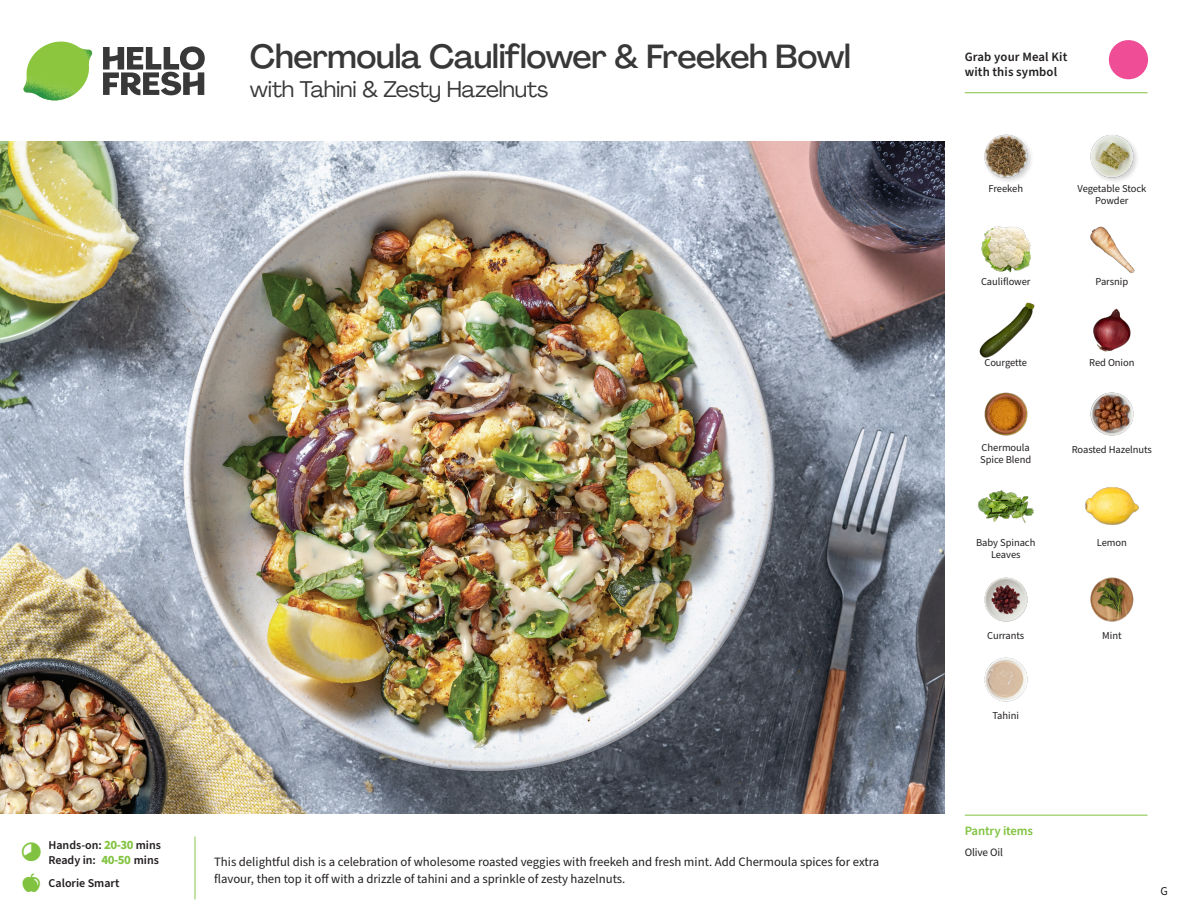
<style>
.page{position:relative;width:1188px;height:918px;background:#fff}
.page>*{position:absolute;margin:0;border:0;box-sizing:border-box;transform-origin:0 0}
._15_Titel_UK{font:500 33px "Agrandir";letter-spacing:-.01em;color:#383839}
._15_Titel_UK-2{font:22.5px "Agrandir";letter-spacing:-.01em;color:#383839}
._16_StepsText_OLD{font:12.75px/16.5px "Source Sans Pro";color:#231f20}
.t1{font:600 12.75px/15px "Source Sans Pro";letter-spacing:.01em;color:#231f20}
._04_Headers_Front{font:600 12.75px "Source Sans Pro";letter-spacing:-.01em;color:#81c340}
._04_Intro{font:600 12px "Source Sans Pro";color:#231f20}
.t2{font:12px "Source Sans Pro";color:#231f20}
._05_Pantry{font:11.25px "Source Sans Pro";letter-spacing:-.01em;color:#231f20}
._18_FRONT_ingredient{font:10.5px/12px "Source Sans Pro";letter-spacing:-.005em;color:#231f20;text-align:center}
.s1{font-weight:700;font-size:12.75px;color:#81c340}
</style>
<div class="page">
<svg style="left:103px;top:46px;width:102px;height:49px"></svg>
<img style="left:23px;top:42px;width:69px;height:59px">
<img style="left:0;top:142px;width:945px;height:672px">
<img style="left:1093px;top:308px;width:38px;height:44px">
<img style="left:1090px;top:577px;width:44px;height:45px">
<img style="left:984px;top:392px;width:44px;height:44px">
<img style="left:1090px;top:392px;width:44px;height:44px">
<img style="left:984px;top:577px;width:44px;height:45px">
<img style="left:1084px;top:487px;width:55px;height:38px">
<img style="left:984px;top:657px;width:44px;height:45px">
<img style="left:979px;top:302px;width:55px;height:56px">
<img style="left:981px;top:225px;width:50px;height:48px">
<img style="left:1090px;top:226px;width:45px;height:48px">
<img style="left:984px;top:134px;width:48px;height:48px">
<img style="left:1090px;top:135px;width:47px;height:46px">
<img style="left:977px;top:490px;width:57px;height:33px">
<hr style="left:965px;top:815px;width:183px;height:1px;background:#81c340">
<svg style="left:1091px;top:40px;width:57px;height:54px"></svg>
<hr style="left:965px;top:92px;width:183px;height:1px;background:#81c340">
<p class="_15_Titel_UK" style="left:250px;top:37px;width:603px">Chermoula Cauliflower &amp; Freekeh Bowl</p>
<p class="_15_Titel_UK-2" style="left:250px;top:75px;width:300px">with Tahini &amp; Zesty Hazelnuts</p>
<p class="_04_Intro" style="left:48px;top:837px;width:114px">Hands-on: <span class="s1">20-30</span> mins</p>
<p class="_04_Intro" style="left:48px;top:852px;width:112px">Ready in: <span class="s1">40-50</span> mins</p>
<p class="_04_Intro" style="left:49px;top:875px;width:72px">Calorie Smart</p>
<p class="_16_StepsText_OLD" style="left:214px;top:854px;width:667px">This delightful dish is a celebration of wholesome roasted veggies with freekeh and fresh mint. Add Chermoula spices for extra flavour, then top it off with a drizzle of tahini and a sprinkle of zesty hazelnuts.</p>
<p class="t1" style="left:965px;top:50px;width:104px">Grab your Meal Kit with this symbol</p>
<p class="_18_FRONT_ingredient" style="left:989px;top:182px;width:36px">Freekeh</p>
<p class="_18_FRONT_ingredient" style="left:981px;top:276px;width:51px">Cauliflower</p>
<p class="_18_FRONT_ingredient" style="left:1078px;top:182px;width:70px">Vegetable Stock<br>Powder</p>
<p class="_18_FRONT_ingredient" style="left:1096px;top:276px;width:34px">Parsnip</p>
<p class="_18_FRONT_ingredient" style="left:984px;top:357px;width:44px">Courgette</p>
<p class="_18_FRONT_ingredient" style="left:1089px;top:357px;width:47px">Red Onion</p>
<p class="_18_FRONT_ingredient" style="left:982px;top:441px;width:50px">Chermoula</p>
<p class="_18_FRONT_ingredient" style="left:1072px;top:444px;width:82px">Roasted Hazelnuts</p>
<p class="_18_FRONT_ingredient" style="left:980px;top:453px;width:52px">Spice Blend</p>
<p class="_18_FRONT_ingredient" style="left:976px;top:537px;width:61px">Baby Spinach</p>
<p class="_18_FRONT_ingredient" style="left:1097px;top:537px;width:32px">Lemon</p>
<p class="_18_FRONT_ingredient" style="left:991px;top:549px;width:31px">Leaves</p>
<p class="_18_FRONT_ingredient" style="left:987px;top:630px;width:39px">Currants</p>
<p class="_18_FRONT_ingredient" style="left:1102px;top:630px;width:21px">Mint</p>
<p class="_18_FRONT_ingredient" style="left:993px;top:710px;width:28px">Tahini</p>
<p class="_04_Headers_Front" style="left:965px;top:822px;width:70px">Pantry items</p>
<p class="_05_Pantry" style="left:965px;top:845px;width:40px">Olive Oil</p>
<p class="t2" style="left:1160px;top:883px;width:9px">G</p>
</div>
